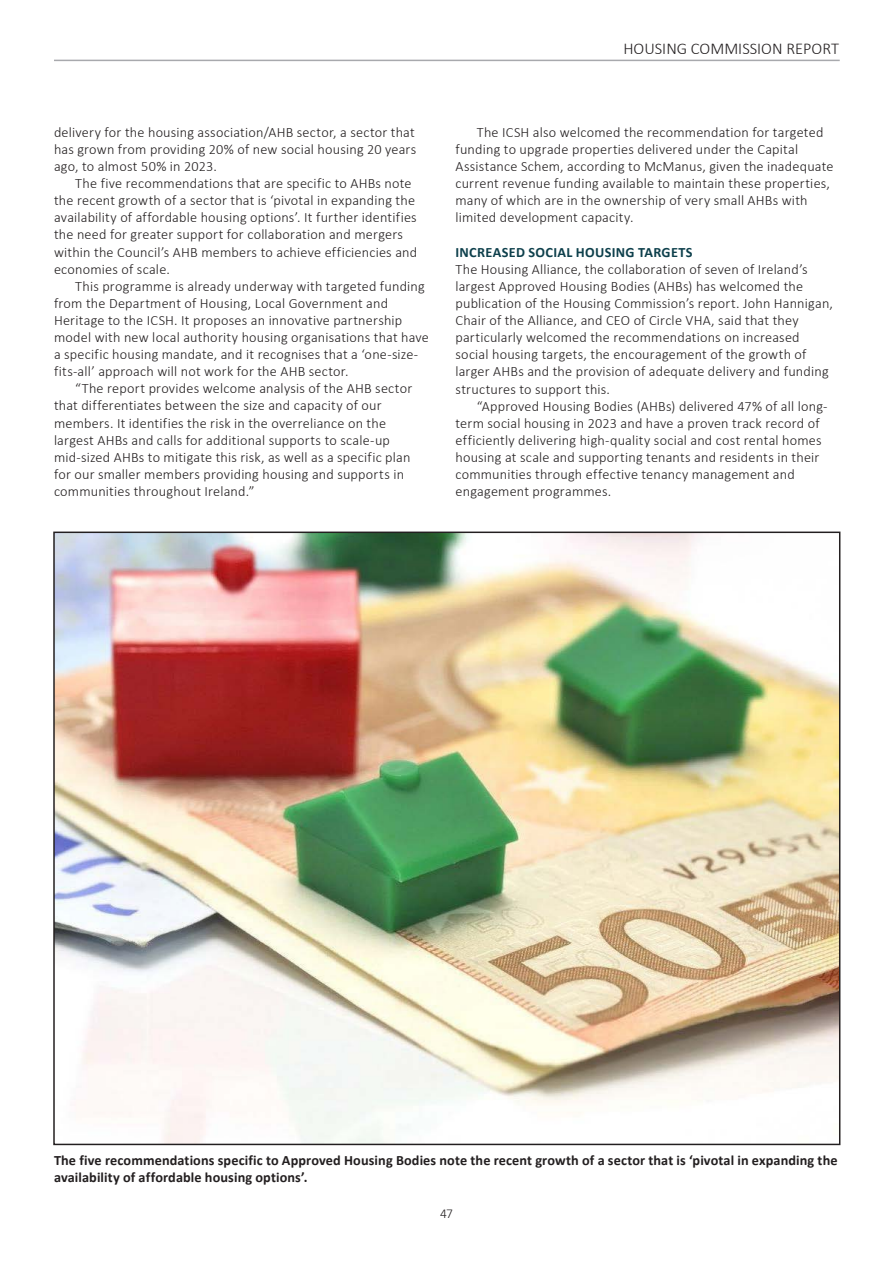
<style>
.page{position:relative;width:893px;height:1263px;background:#fff}
.page>*{position:absolute;margin:0;border:0;box-sizing:border-box;transform-origin:0 0}
.t1{font:300 16.5px "Calibri";color:#231f20}
.t2{font:300 14.25px/17.1px "Calibri";letter-spacing:.01em;color:#231f20}
.Captions_New{font:700 14.25px/17.1px "Calibri";letter-spacing:.01em;color:#231f20}
.t3{font:700 14.25px "Calibri";letter-spacing:.02em;color:#0e404c}
.t4{font:300 13.5px "Calibri";color:#231f20}
</style>
<div class="page">
<img style="left:56px;top:534px;width:781px;height:608px">
<hr style="left:54px;top:60px;width:786px;height:1px;background:#a8a9ad">
<p class="t1" style="left:623px;top:39px;width:217px">HOUSING COMMISSION REPORT</p>
<p class="t2" style="left:54px;top:123px;width:364px;text-align:justify">delivery for the housing association/AHB sector, a sector that has grown from providing 20% of new social housing 20 years ago, to almost 50% in 2023.</p>
<p class="t2" style="left:54px;top:175px;width:365px;text-indent:21px">The five recommendations that are specific to AHBs note the recent growth of a sector that is ‘pivotal in expanding the availability of affordable housing options’. It further identifies the need for greater support for collaboration and mergers within the Council’s AHB members to achieve efficiencies and economies of scale.</p>
<p class="t2" style="left:54px;top:277px;width:376px;text-indent:21px">This programme is already underway with targeted funding from the Department of Housing, Local Government and Heritage to the ICSH. It proposes an innovative partnership model with new local authority housing organisations that have a specific housing mandate, and it recognises that a ‘one-size&shy;fits-all’ approach will not work for the AHB sector.</p>
<p class="t2" style="left:54px;top:380px;width:360px;text-indent:21px">“The report provides welcome analysis of the AHB sector that differentiates between the size and capacity of our members. It identifies the risk in the overreliance on the largest AHBs and calls for additional supports to scale-up mid-sized AHBs to mitigate this risk, as well as a specific plan for our smaller members providing housing and supports in communities throughout Ireland.”</p>
<p class="t2" style="left:455px;top:123px;width:380px;text-indent:21px">The ICSH also welcomed the recommendation for targeted funding to upgrade properties delivered under the Capital Assistance Schem, according to McManus, given the inadequate current revenue funding available to maintain these properties, many of which are in the ownership of very small AHBs with limited development capacity.</p>
<p class="t3" style="left:455px;top:242px;width:239px">INCREASED SOCIAL HOUSING TARGETS</p>
<p class="t2" style="left:455px;top:260px;width:379px">The Housing Alliance, the collaboration of seven of Ireland’s largest Approved Housing Bodies (AHBs) has welcomed the publication of the Housing Commission’s report. John Hannigan, Chair of the Alliance, and CEO of Circle VHA, said that they particularly welcomed the recommendations on increased social housing targets, the encouragement of the growth of larger AHBs and the provision of adequate delivery and funding structures to support this.</p>
<p class="t2" style="left:455px;top:397px;width:374px;text-indent:21px">“Approved Housing Bodies (AHBs) delivered 47% of all long&shy;term social housing in 2023 and have a proven track record of efficiently delivering high-quality social and cost rental homes housing at scale and supporting tenants and residents in their communities through effective tenancy management and engagement programmes.</p>
<p class="Captions_New" style="left:54px;top:1151px;width:785px">The five recommendations specific to Approved Housing Bodies note the recent growth of a sector that is ‘pivotal in expanding the availability of affordable housing options’.</p>
<p class="t4" style="left:440px;top:1205px;width:14px">47</p>
</div>
